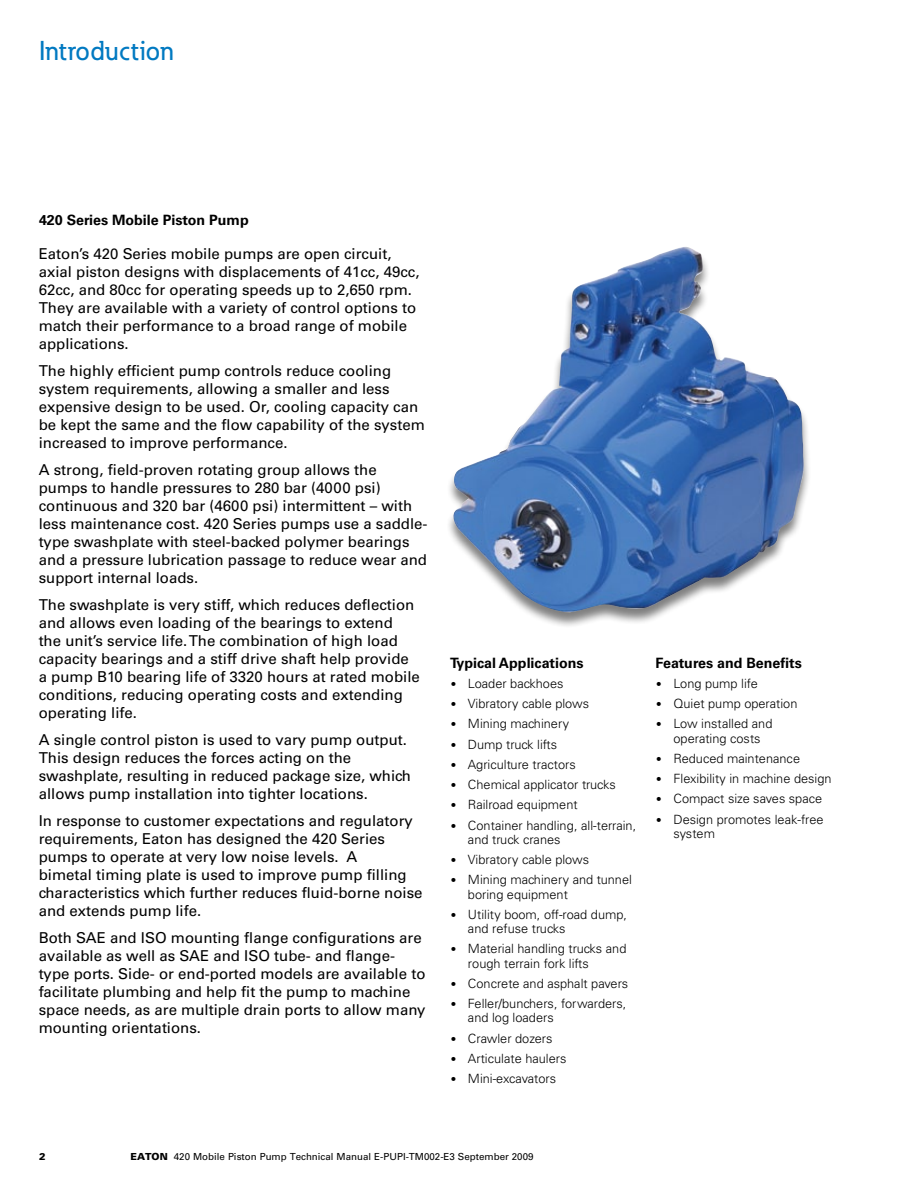
<style>
.page{position:relative;width:918px;height:1188px;background:#fff}
.page>*{position:absolute;margin:0;border:0;box-sizing:border-box;transform-origin:0 0}
.t1{font:500 27px "Eaton";letter-spacing:.01em;color:#0079c1}
.t2{font:15px/18px "Univers";color:#000}
.t3{font:700 14.25px "Univers";color:#000}
.t4{font:300 12.75px/14.2px "Univers";color:#000}
.t5{font:9.75px "Univers";color:#000}
.t6{font:900 9.75px "Univers";color:#000}
.s1{font-stretch:condensed;font-size:11.25px}
.s2{font-weight:900}
</style>
<div class="page">
<div style="left:445px;top:247px;width:366px;height:381px;background:#000;opacity:.5"></div>
<img style="left:449px;top:247px;width:358px;height:366px">
<h1 class="t1" style="left:39px;top:34px;width:136px">Introduction</h1>
<p class="t3" style="left:39px;top:212px;width:211px">420 Series Mobile Piston Pump</p>
<p class="t2" style="left:39px;top:245px;width:382px">Eaton’s 420 Series mobile pumps are open circuit, axial piston designs with displacements of 41cc, 49cc, 62cc, and 80cc for operating speeds up to 2,650 rpm.<br>They are available with a variety of control options to match their performance to a broad range of mobile applications.</p>
<p class="t2" style="left:39px;top:362px;width:388px">The highly efficient pump controls reduce cooling system requirements, allowing a smaller and less expensive design to be used. Or, cooling capacity can be kept the same and the flow capability of the system increased to improve performance.</p>
<p class="t2" style="left:39px;top:461px;width:390px">A strong, field-proven rotating group allows the pumps to handle pressures to 280 bar (4000 psi) continuous and 320 bar (4600 psi) intermittent – with less maintenance cost. 420 Series pumps use a saddle&shy;type swashplate with steel-backed polymer bearings and a pressure lubrication passage to reduce wear and support internal loads.</p>
<p class="t2" style="left:39px;top:596px;width:383px">The swashplate is very stiff, which reduces deflection and allows even loading of the bearings to extend<br>the unit’s service life. The combination of high load capacity bearings and a stiff drive shaft help provide a pump B10 bearing life of 3320 hours at rated mobile conditions, reducing operating costs and extending operating life.</p>
<p class="t2" style="left:39px;top:731px;width:374px">A single control piston is used to vary pump output.<br>This design reduces the forces acting on the swashplate, resulting in reduced package size, which allows pump installation into tighter locations.</p>
<p class="t2" style="left:39px;top:812px;width:385px">In response to customer expectations and regulatory requirements, Eaton has designed the 420 Series pumps to operate at very low noise levels. A<br>bimetal timing plate is used to improve pump filling characteristics which further reduces fluid-borne noise and extends pump life.</p>
<p class="t2" style="left:39px;top:929px;width:388px">Both SAE and ISO mounting flange configurations are available as well as SAE and ISO tube- and flange&shy;type ports. Side- or end-ported models are available to facilitate plumbing and help fit the pump to machine space needs, as are multiple drain ports to allow many mounting orientations.</p>
<p class="t3" style="left:450px;top:654px;width:135px">Typical Applications</p>
<p class="t4" style="left:450px;top:676px;width:115px"><span class="s1">•</span> Loader backhoes</p>
<p class="t4" style="left:450px;top:697px;width:141px"><span class="s1">•</span> Vibratory cable plows</p>
<p class="t4" style="left:450px;top:717px;width:121px"><span class="s1">•</span> Mining machinery</p>
<p class="t4" style="left:450px;top:737px;width:109px"><span class="s1">•</span> Dump truck lifts</p>
<p class="t4" style="left:450px;top:757px;width:127px"><span class="s1">•</span> Agriculture tractors</p>
<p class="t4" style="left:450px;top:778px;width:167px"><span class="s1">•</span> Chemical applicator trucks</p>
<p class="t4" style="left:450px;top:798px;width:129px"><span class="s1">•</span> Railroad equipment</p>
<p class="t4" style="left:468px;top:818px;width:170px;text-indent:-18px"><span class="s1">•</span> Container handling, all-terrain, and truck cranes</p>
<p class="t4" style="left:450px;top:853px;width:141px"><span class="s1">•</span> Vibratory cable plows</p>
<p class="t4" style="left:468px;top:873px;width:165px;text-indent:-18px"><span class="s1">•</span> Mining machinery and tunnel boring equipment</p>
<p class="t4" style="left:468px;top:907px;width:161px;text-indent:-18px"><span class="s1">•</span> Utility boom, off-road dump, and refuse trucks</p>
<p class="t4" style="left:468px;top:942px;width:160px;text-indent:-18px"><span class="s1">•</span> Material handling trucks and rough terrain fork lifts</p>
<p class="t4" style="left:450px;top:976px;width:180px"><span class="s1">•</span> Concrete and asphalt pavers</p>
<p class="t4" style="left:468px;top:997px;width:160px;text-indent:-18px"><span class="s1">•</span> Feller/bunchers, forwarders, and log loaders</p>
<p class="t4" style="left:450px;top:1031px;width:104px"><span class="s1">•</span> Crawler dozers</p>
<p class="t4" style="left:450px;top:1051px;width:118px"><span class="s1">•</span> Articulate haulers</p>
<p class="t4" style="left:450px;top:1072px;width:108px"><span class="s1">•</span> Mini-excavators</p>
<p class="t3" style="left:656px;top:654px;width:148px">Features and Benefits</p>
<p class="t4" style="left:656px;top:676px;width:104px"><span class="s1">•</span> Long pump life</p>
<p class="t4" style="left:656px;top:697px;width:144px"><span class="s1">•</span> Quiet pump operation</p>
<p class="t4" style="left:656px;top:717px;width:118px;text-align:center"><span class="s1">•</span> Low installed and operating costs</p>
<p class="t4" style="left:656px;top:751px;width:146px"><span class="s1">•</span> Reduced maintenance</p>
<p class="t4" style="left:656px;top:772px;width:178px"><span class="s1">•</span> Flexibility in machine design</p>
<p class="t4" style="left:656px;top:792px;width:168px"><span class="s1">•</span> Compact size saves space</p>
<p class="t4" style="left:673px;top:812px;width:152px;text-indent:-18px"><span class="s1">•</span> Design promotes leak-free system</p>
<p class="t6" style="left:39px;top:1151px;width:8px">2</p>
<p class="t5" style="left:131px;top:1151px;width:405px"><span class="s2">EATON</span> 420 Mobile Piston Pump Technical Manual E-PUPI-TM002-E3 September 2009</p>
</div>
